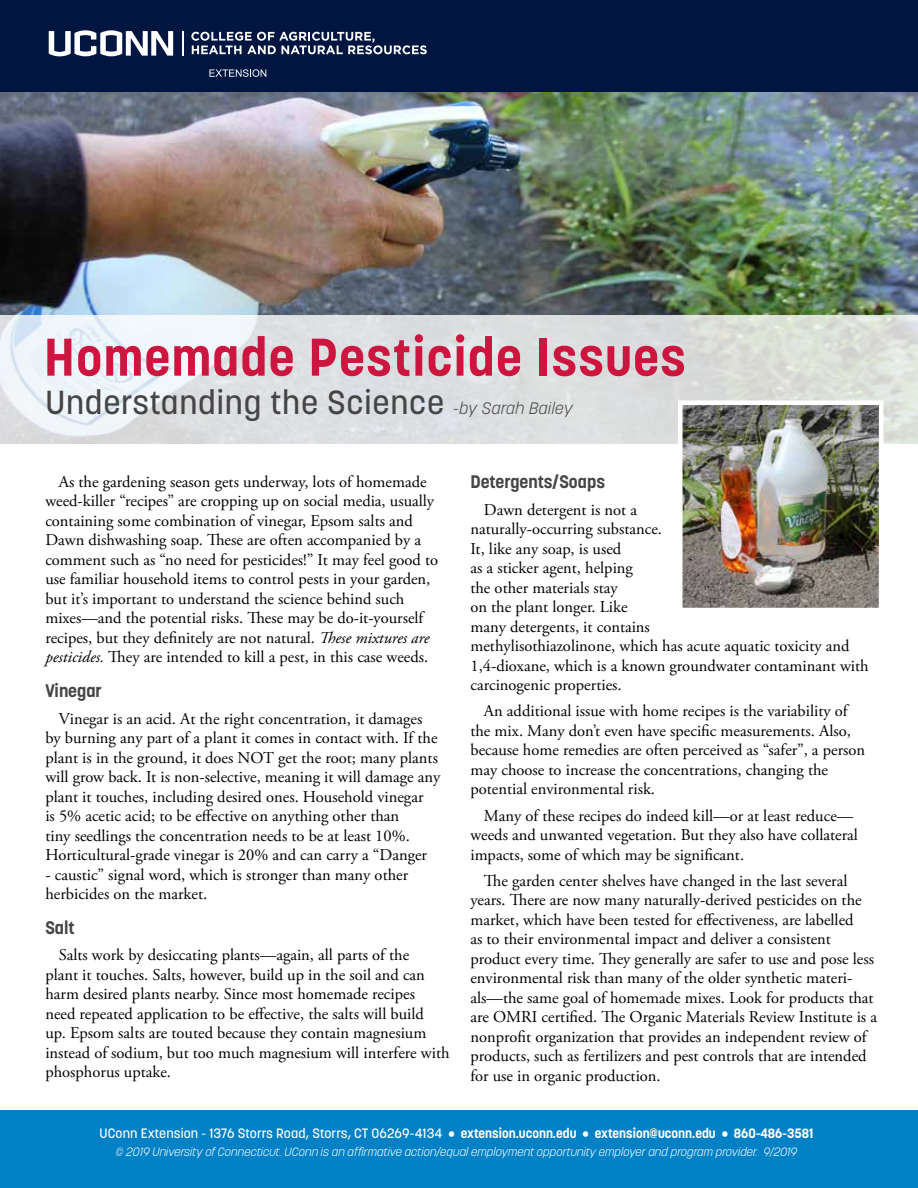
<style>
.page{position:relative;width:918px;height:1188px;background:#fff}
.page>*{position:absolute;margin:0;border:0;box-sizing:border-box;transform-origin:0 0}
.t1{font:700 52.5px "Korolev";letter-spacing:.025em;color:#cd163f}
.t2{font:500 33px "Korolev";letter-spacing:.025em;color:#454545}
.t3{font:700 18px "Korolev";color:#454545}
.t4{font:16.5px/19.5px "Adobe Garamond Pro";color:#000}
.t5{font:700 13.5px "Korolev";color:#fff}
.t6{font:italic 300 12px "Korolev";color:#fff}
.s1{font-weight:300;font-style:italic;font-size:16.5px}
.s2{font-style:italic}
.s3{font-weight:500}
</style>
<div class="page">
<div style="left:0;top:0;width:918px;height:110px;background:#001641"></div>
<svg style="left:49px;top:30px;width:124px;height:26px"></svg>
<hr style="left:182px;top:31px;width:2px;height:25px;background:#fff">
<svg style="left:191px;top:32px;width:236px;height:22px"></svg>
<svg style="left:209px;top:69px;width:57px;height:8px"></svg>
<img style="left:0;top:93px;width:918px;height:222px">
<svg style="left:0;top:315px;width:918px;height:129px;fill:#dde0e1"></svg>
<div style="left:0;top:1110px;width:918px;height:78px;background:#0081c6"></div>
<img style="left:684px;top:406px;width:193px;height:200px">
<div style="left:678px;top:400px;width:205px;height:212px;border:5px solid #fff"></div>
<h1 class="t1" style="left:44px;top:324px;width:643px">Homemade Pesticide Issues</h1>
<h2 class="t2" style="left:45px;top:382px;width:529px">Understanding the Science <span class="s1">-by Sarah Bailey</span></h2>
<p class="t4" style="left:45px;top:472px;width:394px;text-indent:13px">As the gardening season gets underway, lots of homemade weed-killer “recipes” are cropping up on social media, usually containing some combination of vinegar, Epsom salts and Dawn dishwashing soap. These are often accompanied by a comment such as “no need for pesticides!” It may feel good to use familiar household items to control pests in your garden, but it’s important to understand the science behind such mixes—and the potential risks. These may be do-it-yourself recipes, but they definitely are not natural. <span class="s2">These mixtures are pesticides.</span> They are intended to kill a pest, in this case weeds.</p>
<p class="t3" style="left:45px;top:680px;width:58px">Vinegar</p>
<p class="t4" style="left:45px;top:709px;width:396px;text-indent:13px">Vinegar is an acid. At the right concentration, it damages by burning any part of a plant it comes in contact with. If the plant is in the ground, it does NOT get the root; many plants will grow back. It is non-selective, meaning it will damage any plant it touches, including desired ones. Household vinegar<br>is 5% acetic acid; to be effective on anything other than<br>tiny seedlings the concentration needs to be at least 10%.<br>Horticultural-grade vinegar is 20% and can carry a “Danger</p>
<p class="t4" style="left:45px;top:865px;width:364px">- caustic” signal word, which is stronger than many other herbicides on the market.</p>
<p class="t3" style="left:45px;top:917px;width:31px">Salt</p>
<p class="t4" style="left:45px;top:946px;width:406px;text-indent:13px">Salts work by desiccating plants—again, all parts of the<br>plant it touches. Salts, however, build up in the soil and can harm desired plants nearby. Since most homemade recipes<br>need repeated application to be effective, the salts will build<br>up. Epsom salts are touted because they contain magnesium instead of sodium, but too much magnesium will interfere with phosphorus uptake.</p>
<p class="t3" style="left:470px;top:471px;width:136px">Detergents/Soaps</p>
<p class="t4" style="left:470px;top:500px;width:400px;text-indent:13px">Dawn detergent is not a<br>naturally-occurring substance.<br>It, like any soap, is used<br>as a sticker agent, helping<br>the other materials stay<br>on the plant longer. Like<br>many detergents, it contains<br>methylisothiazolinone, which has acute aquatic toxicity and 1,4-dioxane, which is a known groundwater contaminant with carcinogenic properties.</p>
<p class="t4" style="left:470px;top:702px;width:396px;text-indent:13px">An additional issue with home recipes is the variability of the mix. Many don’t even have specific measurements. Also, because home remedies are often perceived as “safer”, a person may choose to increase the concentrations, changing the potential environmental risk.</p>
<p class="t4" style="left:470px;top:806px;width:389px;text-indent:13px">Many of these recipes do indeed kill—or at least reduce— weeds and unwanted vegetation. But they also have collateral impacts, some of which may be significant.</p>
<p class="t4" style="left:470px;top:871px;width:408px;text-indent:13px">The garden center shelves have changed in the last several years. There are now many naturally-derived pesticides on the market, which have been tested for effectiveness, are labelled<br>as to their environmental impact and deliver a consistent product every time. They generally are safer to use and pose less environmental risk than many of the older synthetic materi&shy;als—the same goal of homemade mixes. Look for products that are OMRI certified. The Organic Materials Review Institute is a nonprofit organization that provides an independent review of products, such as fertilizers and pest controls that are intended for use in organic production.</p>
<p class="t5" style="left:100px;top:1125px;width:715px"><span class="s3">UConn Extension - 1376 Storrs Road, Storrs, CT 06269-4134</span> • extension.uconn.edu • extension@uconn.edu • 860-486-3581</p>
<p class="t6" style="left:116px;top:1144px;width:683px">© 2019 University of Connecticut. UConn is an affirmative action/equal employment opportunity employer and program provider. 9/2019</p>
</div>
